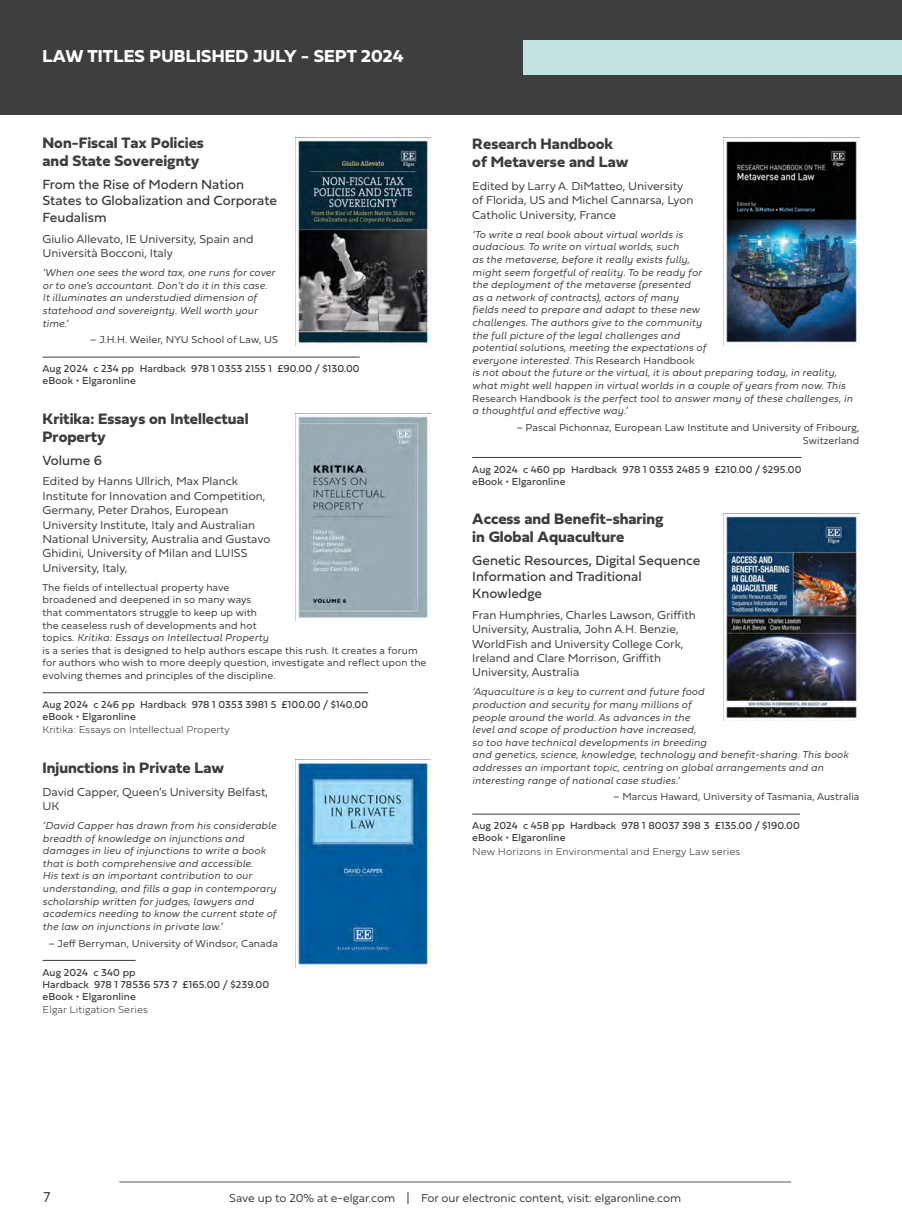
<style>
.page{position:relative;width:902px;height:1225px;background:#fff}
.page>*{position:absolute;margin:0;border:0;box-sizing:border-box;transform-origin:0 0}
.t1{font:700 18px "Fieldwork Hum";letter-spacing:.01em;color:#fff}
.t2{font:700 15.75px/18px "Fieldwork Hum";color:#3c3c3b}
.t3{font:15px "Fieldwork Hum Light";color:#3c3c3b}
.t4{font:13.8px/16.5px "Fieldwork Hum";color:#3c3c3b}
.t5{font:12px/14.4px "Fieldwork Hum Light";color:#3c3c3b}
.t6{font:italic 300 10.5px/12.6px "Fieldwork";letter-spacing:.01em;color:#3c3c3b}
.t7{font:10.5px/12.6px "Fieldwork Hum Light";letter-spacing:.01em;color:#3c3c3b}
.t8{font:10.5px/12px "Fieldwork Hum";letter-spacing:.01em;color:#3c3c3b}
.t9{font:100 10.5px "Fieldwork Hum";letter-spacing:.01em;color:#3c3c3b}
.s1{font-family:"Fieldwork Hum Light";font-weight:400;font-style:normal}
.s2{font-size:18px}
</style>
<div class="page">
<hr style="left:119px;top:1181px;width:672px;height:1px;background:#3c3c3b">
<hr style="left:472px;top:457px;width:329px;height:1px;background:#3c3c3b">
<hr style="left:472px;top:813px;width:327px;height:1px;background:#3c3c3b">
<hr style="left:43px;top:357px;width:316px;height:1px;background:#3c3c3b">
<hr style="left:43px;top:692px;width:325px;height:1px;background:#3c3c3b">
<hr style="left:43px;top:960px;width:93px;height:1px;background:#3c3c3b">
<div style="left:0;top:0;width:901px;height:115px;background:#3d3e3d"></div>
<div style="left:523px;top:40px;width:378px;height:34px;background:#c5e2e3"></div>
<img style="left:295px;top:138px;width:135px;height:207px">
<img style="left:295px;top:413px;width:135px;height:208px">
<img style="left:295px;top:759px;width:135px;height:208px">
<img style="left:723px;top:138px;width:136px;height:207px">
<img style="left:723px;top:513px;width:136px;height:208px">
<h1 class="t1" style="left:43px;top:42px;width:362px">LAW TITLES PUBLISHED JULY - SEPT 2024</h1>
<h2 class="t2" style="left:43px;top:133px;width:163px">Non-Fiscal Tax Policies and State Sovereignty</h2>
<h3 class="t4" style="left:43px;top:175px;width:236px">From the Rise of Modern Nation<br>States to Globalization and Corporate<br>Feudalism</h3>
<p class="t5" style="left:43px;top:231px;width:212px">Giulio Allevato, IE University, Spain and<br>Università Bocconi, Italy</p>
<p class="t6" style="left:43px;top:266px;width:234px">‘When one sees the word tax, one runs for cover or to one’s accountant. Don’t do it in this case.<br>It illuminates an understudied dimension of statehood and sovereignty. Well worth your time.’</p>
<p class="t7" style="left:90px;top:333px;width:189px">– J.H.H. Weiler, NYU School of Law, US</p>
<p class="t8" style="left:43px;top:362px;width:318px">Aug 2024 c 234 pp Hardback 978 1 0353 2155 1 £90.00 / $130.00 eBook • Elgaronline</p>
<h2 class="t2" style="left:43px;top:409px;width:207px">Kritika: Essays on Intellectual<br>Property</h2>
<h3 class="t4" style="left:43px;top:451px;width:61px">Volume 6</h3>
<p class="t5" style="left:43px;top:473px;width:229px">Edited by Hanns Ullrich, Max Planck Institute for Innovation and Competition, Germany, Peter Drahos, European University Institute, Italy and Australian National University, Australia and Gustavo Ghidini, University of Milan and LUISS University, Italy,</p>
<p class="t7" style="left:43px;top:580px;width:216px">The fields of intellectual property have broadened and deepened in so many ways that commentators struggle to keep up with the ceaseless rush of developments and hot</p>
<p class="t6" style="left:43px;top:631px;width:227px"><span class="s1">topics.</span> Kritika: Essays on Intellectual Property</p>
<p class="t7" style="left:43px;top:643px;width:385px">is a series that is designed to help authors escape this rush. It creates a forum for authors who wish to more deeply question, investigate and reflect upon the evolving themes and principles of the discipline.</p>
<p class="t8" style="left:43px;top:698px;width:327px">Aug 2024 c 246 pp Hardback 978 1 0353 3981 5 £100.00 / $140.00 eBook • Elgaronline</p>
<p class="t9" style="left:43px;top:721px;width:189px">Kritika: Essays on Intellectual Property</p>
<h2 class="t2" style="left:43px;top:758px;width:183px">Injunctions in Private Law</h2>
<p class="t5" style="left:43px;top:784px;width:227px">David Capper, Queen’s University Belfast,<br>UK</p>
<p class="t6" style="left:43px;top:818px;width:235px">‘David Capper has drawn from his considerable breadth of knowledge on injunctions and damages in lieu of injunctions to write a book that is both comprehensive and accessible.<br>His text is an important contribution to our understanding, and fills a gap in contemporary scholarship written for judges, lawyers and academics needing to know the current state of the law on injunctions in private law.’</p>
<p class="t7" style="left:48px;top:936px;width:231px">– Jeff Berryman, University of Windsor, Canada</p>
<p class="t8" style="left:43px;top:965px;width:228px">Aug 2024 c 340 pp<br>Hardback 978 1 78536 573 7 £165.00 / $239.00 eBook • Elgaronline</p>
<p class="t9" style="left:43px;top:1001px;width:107px">Elgar Litigation Series</p>
<h2 class="t2" style="left:472px;top:134px;width:158px">Research Handbook of Metaverse and Law</h2>
<p class="t5" style="left:472px;top:178px;width:223px">Edited by Larry A. DiMatteo, University of Florida, US and Michel Cannarsa, Lyon<br>Catholic University, France</p>
<p class="t6" style="left:472px;top:227px;width:382px">‘To write a real book about virtual worlds is<br>audacious. To write on virtual worlds, such<br>as the metaverse, before it really exists fully,<br>might seem forgetful of reality. To be ready for<br>the deployment of the metaverse (presented<br>as a network of contracts), actors of many<br>fields need to prepare and adapt to these new<br>challenges. The authors give to the community<br>the full picture of the legal challenges and<br>potential solutions, meeting the expectations of<br>everyone interested. This <span class="s1">Research Handbook<br></span>is not about the future or the virtual, it is about preparing today, in reality, what might well happen in virtual worlds in a couple of years from now. This <span class="s1">Research Handbook</span> is the perfect tool to answer many of these challenges, in a thoughtful and effective way.’</p>
<p class="t7" style="left:516px;top:421px;width:344px;text-align:right">– Pascal Pichonnaz, European Law Institute and University of Fribourg,<br>Switzerland</p>
<p class="t8" style="left:472px;top:463px;width:331px">Aug 2024 c 460 pp Hardback 978 1 0353 2485 9 £210.00 / $295.00 eBook • Elgaronline</p>
<h2 class="t2" style="left:472px;top:509px;width:193px">Access and Benefit-sharing in Global Aquaculture</h2>
<h3 class="t4" style="left:472px;top:551px;width:230px">Genetic Resources, Digital Sequence<br>Information and Traditional<br>Knowledge</h3>
<p class="t5" style="left:472px;top:607px;width:225px">Fran Humphries, Charles Lawson, Griffith University, Australia, John A.H. Benzie, WorldFish and University College Cork, Ireland and Clare Morrison, Griffith University, Australia</p>
<p class="t6" style="left:472px;top:685px;width:377px">‘Aquaculture is a key to current and future food<br>production and security for many millions of<br>people around the world. As advances in the<br>level and scope of production have increased,<br>so too have technical developments in breeding<br>and genetics, science, knowledge, technology and benefit-sharing. This book addresses an important topic, centring on global arrangements and an interesting range of national case studies.’</p>
<p class="t7" style="left:613px;top:790px;width:248px">– Marcus Haward, University of Tasmania, Australia</p>
<p class="t8" style="left:472px;top:819px;width:329px">Aug 2024 c 458 pp Hardback 978 1 80037 398 3 £135.00 / $190.00 eBook • Elgaronline</p>
<p class="t9" style="left:472px;top:843px;width:269px">New Horizons in Environmental and Energy Law series</p>
<h3 class="t3" style="left:44px;top:1184px;width:8px">7</h3>
<p class="t5" style="left:229px;top:1190px;width:453px">Save up to 20% at e-elgar.com <span class="s2">I</span> For our electronic content, visit: elgaronline.com</p>
</div>
